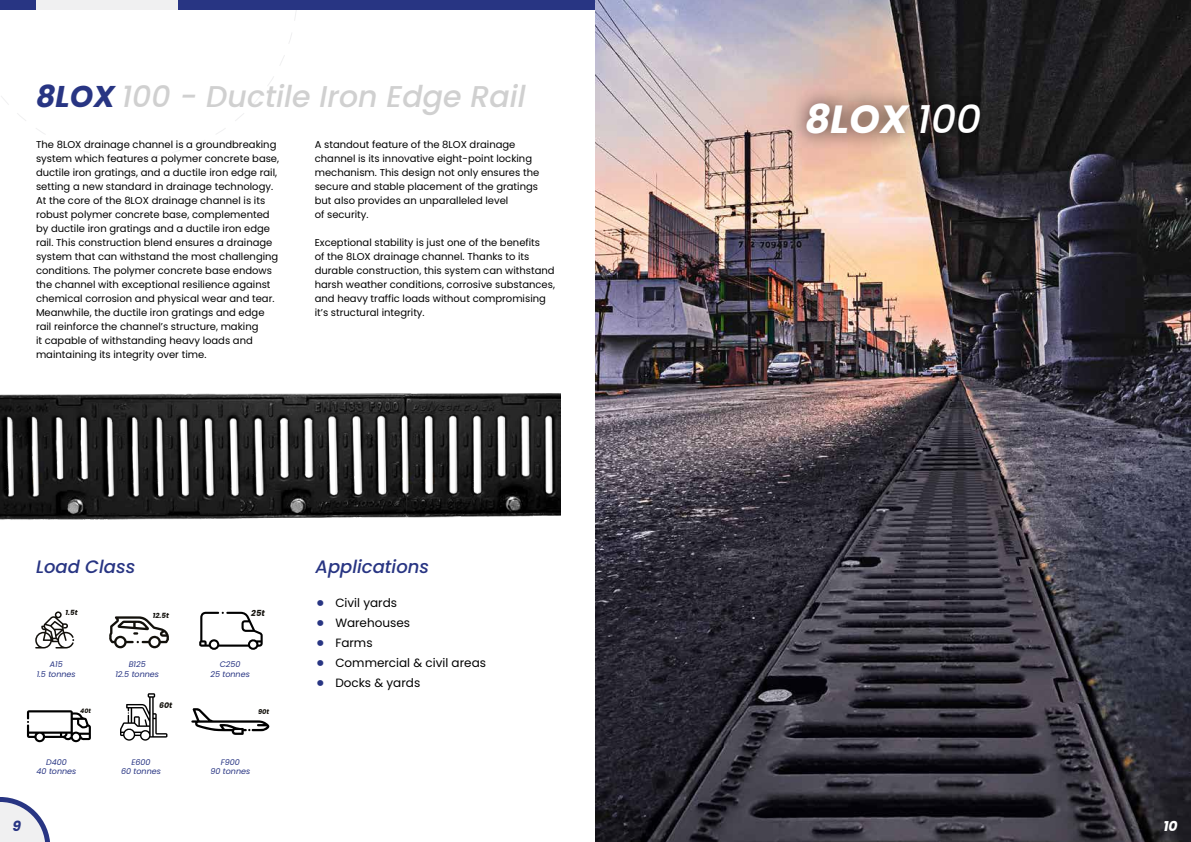
<style>
.page{position:relative;width:1191px;height:842px;background:#fff}
.page>*{position:absolute;margin:0;border:0;box-sizing:border-box;transform-origin:0 0}
.t1{font:italic 700 39.3px "Poppins";color:#fff}
.t2{font:italic 500 30px "Poppins";color:#d0d0d0}
.t3{font:24px/20px "Poppins";color:#283583;text-align:justify}
.t4{font:italic 500 18px "Poppins";color:#283583}
.t5{font:italic 700 14px "Poppins";color:#fff}
.t6{font:italic 700 14px "Poppins";color:#283583}
.t7{font:12px/20px "Poppins";color:#000}
.t8{font:10px/14px "Poppins";color:#000}
.t9{font:italic 700 8.4px "Poppins";color:#12100b}
.t10{font:italic 8px/9.6px "Poppins";color:#283583;text-align:center}
.t11{font:italic 700 7.8px "Poppins";color:#12100b}
.t12{font:italic 700 7.1px "Poppins";color:#12100b}
.t13{font:italic 700 6.7px "Poppins";color:#12100b}
.t14{font:italic 700 6.2px "Poppins";color:#12100b}
.s1{font-weight:700;color:#283583}
.s2{font-weight:500}
</style>
<div class="page">
<div style="left:0;top:0;width:1191px;height:10px;background:#283583"></div>
<div style="left:36px;top:0;width:142px;height:10px;background:#f0f0f1"></div>
<svg style="left:0;top:797px;width:50px;height:45px"></svg>
<img style="left:0;top:393px;width:560px;height:127px">
<svg style="left:27px;top:710px;width:64px;height:32px"></svg>
<svg style="left:120px;top:693px;width:47px;height:48px"></svg>
<svg style="left:191px;top:708px;width:78px;height:27px"></svg>
<img style="left:595px;top:0;width:596px;height:842px">
<div style="left:788px;top:86px;width:210px;height:66px;background:#000;opacity:.5"></div>
<svg style="left:35px;top:611px;width:39px;height:37px"></svg>
<svg style="left:109px;top:616px;width:60px;height:32px"></svg>
<svg style="left:199px;top:612px;width:64px;height:38px"></svg>
<h2 class="t2" style="left:36px;top:79px;width:491px"><span class="s1">8LOX</span> 100 - Ductile Iron Edge Rail</h2>
<p class="t8" style="left:36px;top:137px;width:245px">The 8LOX drainage channel is a groundbreaking system which features a polymer concrete base, ductile iron gratings, and a ductile iron edge rail, setting a new standard in drainage technology.<br>At the core of the 8LOX drainage channel is its robust polymer concrete base, complemented by ductile iron gratings and a ductile iron edge rail. This construction blend ensures a drainage system that can withstand the most challenging conditions. The polymer concrete base endows the channel with exceptional resilience against chemical corrosion and physical wear and tear.<br>Meanwhile, the ductile iron gratings and edge rail reinforce the channel’s structure, making<br>it capable of withstanding heavy loads and maintaining its integrity over time.</p>
<p class="t8" style="left:315px;top:137px;width:226px">A standout feature of the 8LOX drainage channel is its innovative eight-point locking mechanism. This design not only ensures the secure and stable placement of the gratings but also provides an unparalleled level<br>of security.</p>
<p class="t8" style="left:315px;top:235px;width:242px">Exceptional stability is just one of the benefits<br>of the 8LOX drainage channel. Thanks to its durable construction, this system can withstand harsh weather conditions, corrosive substances, and heavy traffic loads without compromising it’s structural integrity.</p>
<h3 class="t4" style="left:36px;top:556px;width:101px">Load Class</h3>
<h3 class="t4" style="left:315px;top:556px;width:115px">Applications</h3>
<p class="t12" style="left:66px;top:607px;width:14px">1.5t</p>
<p class="t12" style="left:153px;top:611px;width:18px">12.5t</p>
<p class="t9" style="left:251px;top:607px;width:15px">25t</p>
<p class="t10" style="left:37px;top:660px;width:41px">A15<br>1.5 tonnes</p>
<p class="t10" style="left:115px;top:660px;width:45px">B125<br>12.5 tonnes</p>
<p class="t10" style="left:210px;top:660px;width:41px">C250<br>25 tonnes</p>
<p class="t14" style="left:80px;top:707px;width:12px">40t</p>
<p class="t11" style="left:159px;top:700px;width:15px">60t</p>
<p class="t13" style="left:258px;top:707px;width:13px">90t</p>
<p class="t10" style="left:37px;top:757px;width:41px">D400<br>40 tonnes</p>
<p class="t10" style="left:121px;top:757px;width:41px">E600<br>60 tonnes</p>
<p class="t10" style="left:210px;top:757px;width:41px">F900<br>90 tonnes</p>
<h3 class="t3" style="left:315px;top:593px;width:11px">• • • • •</h3>
<p class="t7" style="left:335px;top:593px;width:152px">Civil yards<br>Warehouses<br>Farms<br>Commercial &amp; civil areas<br>Docks &amp; yards</p>
<h3 class="t6" style="left:12px;top:818px;width:10px">9</h3>
<h1 class="t1" style="left:805px;top:97px;width:178px">8LOX <span class="s2">100</span></h1>
<h3 class="t5" style="left:1163px;top:818px;width:16px">10</h3>
</div>
